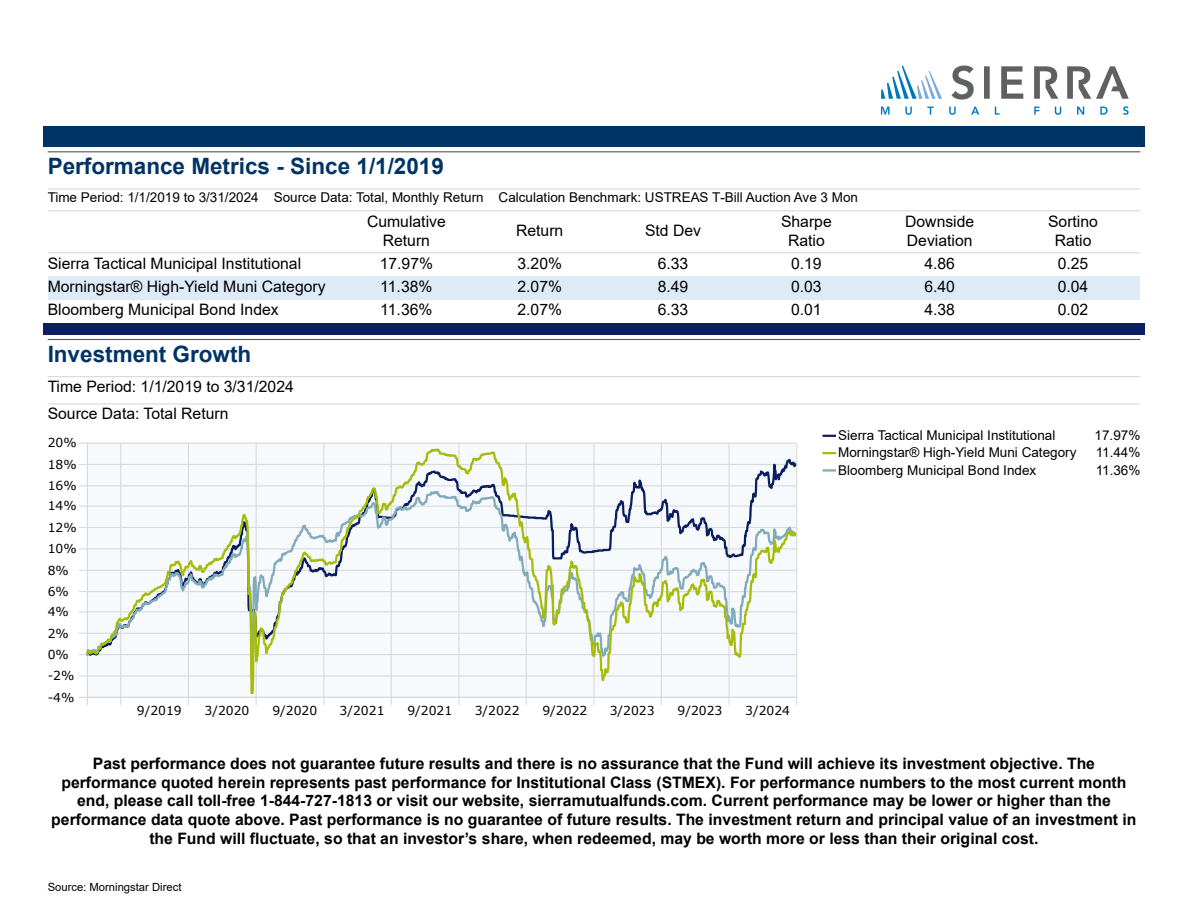
<style>
.page{position:relative;width:1188px;height:918px;background:#fff}
.page>*{position:absolute;margin:0;border:0;box-sizing:border-box;transform-origin:0 0}
.t1{font:700 22.5px "Arial";color:#036}
.t2{font:700 15.75px/18.9px "Arial";color:#000;text-align:center}
.t3{font:15.75px/18.9px "Arial";color:#000;text-align:center}
.t4{font:13.5px "Arial";color:#000}
.t5{font:12.3px "Verdana";color:#000}
.t6{font:11.25px "Arial";color:#000}
</style>
<div class="page">
<svg style="left:880px;top:65px;width:249px;height:50px"></svg>
<div style="left:43px;top:126px;width:1102px;height:21px;background:#036"></div>
<hr style="left:48px;top:151px;width:1092px;height:1px;background:#54585a">
<hr style="left:48px;top:188px;width:1092px;height:2px;background:#d9d9d9">
<hr style="left:48px;top:210px;width:1092px;height:1px;background:#d9d9d9">
<div style="left:48px;top:276px;width:1092px;height:23px;background:#deebf6"></div>
<hr style="left:48px;top:252px;width:1092px;height:1px;background:#d9d9d9">
<hr style="left:48px;top:339px;width:1092px;height:1px;background:#54585a">
<hr style="left:48px;top:376px;width:1092px;height:1px;background:#d9d9d9">
<hr style="left:48px;top:403px;width:1092px;height:2px;background:#d9d9d9">
<svg style="left:458px;top:698px;width:2px;height:7px"></svg>
<svg style="left:593px;top:698px;width:2px;height:7px"></svg>
<svg style="left:728px;top:698px;width:2px;height:7px"></svg>
<hr style="left:796px;top:443px;width:1px;height:254px;background:#d9d9d9">
<hr style="left:87px;top:697px;width:709px;height:1px;background:#d9d9d9">
<svg style="left:79px;top:697px;width:9px;height:8px"></svg>
<svg style="left:79px;top:675px;width:6px;height:2px"></svg>
<svg style="left:85px;top:442px;width:711px;height:5px"></svg>
<svg style="left:85px;top:447px;width:711px;height:250px"></svg>
<svg style="left:822px;top:435px;width:14px;height:2px"></svg>
<svg style="left:822px;top:452px;width:14px;height:2px"></svg>
<hr style="left:822px;top:469px;width:14px;height:3px;background:#81abba">
<div style="left:43px;top:323px;width:1102px;height:12px;background:#0a1e60"></div>
<h1 class="t1" style="left:48px;top:154px;width:398px">Performance Metrics - Since 1/1/2019</h1>
<p class="t4" style="left:48px;top:190px;width:812px">Time Period: 1/1/2019 to 3/31/2024 Source Data: Total, Monthly Return Calculation Benchmark: USTREAS T-Bill Auction Ave 3 Mon</p>
<p class="t3" style="left:367px;top:212px;width:80px">Cumulative<br>Return</p>
<p class="t3" style="left:516px;top:222px;width:49px">Return</p>
<p class="t3" style="left:645px;top:222px;width:58px">Std Dev</p>
<p class="t3" style="left:781px;top:212px;width:52px">Sharpe<br>Ratio</p>
<p class="t3" style="left:905px;top:212px;width:71px;text-align:left">Downside<br>Deviation</p>
<p class="t3" style="left:1048px;top:212px;width:51px">Sortino<br>Ratio</p>
<p class="t3" style="left:48px;top:252px;width:279px;line-height:22.8px;text-align:left">Sierra Tactical Municipal Institutional<br>Morningstar® High-Yield Muni Category<br>Bloomberg Municipal Bond Index</p>
<p class="t3" style="left:380px;top:254px;width:55px">17.97%</p>
<p class="t3" style="left:517px;top:254px;width:46px">3.20%</p>
<p class="t3" style="left:658px;top:254px;width:32px">6.33</p>
<p class="t3" style="left:791px;top:254px;width:32px">0.19</p>
<p class="t3" style="left:924px;top:254px;width:32px">4.86</p>
<p class="t3" style="left:1058px;top:254px;width:32px">0.25</p>
<p class="t3" style="left:380px;top:277px;width:54px">11.38%</p>
<p class="t3" style="left:517px;top:277px;width:46px">2.07%</p>
<p class="t3" style="left:658px;top:277px;width:32px">8.49</p>
<p class="t3" style="left:791px;top:277px;width:32px">0.03</p>
<p class="t3" style="left:924px;top:277px;width:32px">6.40</p>
<p class="t3" style="left:1058px;top:277px;width:32px">0.04</p>
<p class="t3" style="left:380px;top:300px;width:54px">11.36%</p>
<p class="t3" style="left:517px;top:300px;width:46px">2.07%</p>
<p class="t3" style="left:658px;top:300px;width:32px">6.33</p>
<p class="t3" style="left:791px;top:300px;width:32px">0.01</p>
<p class="t3" style="left:924px;top:300px;width:32px">4.38</p>
<p class="t3" style="left:1058px;top:300px;width:32px">0.02</p>
<h1 class="t1" style="left:48px;top:342px;width:205px">Investment Growth</h1>
<p class="t3" style="left:48px;top:373px;width:248px;line-height:27.3px;text-align:left">Time Period: 1/1/2019 to 3/31/2024<br>Source Data: Total Return</p>
<p class="t5" style="left:48px;top:435px;width:31px">20%</p>
<p class="t5" style="left:48px;top:456px;width:31px">18%</p>
<p class="t5" style="left:48px;top:478px;width:31px">16%</p>
<p class="t5" style="left:48px;top:498px;width:31px">14%</p>
<p class="t5" style="left:48px;top:519px;width:31px">12%</p>
<p class="t5" style="left:48px;top:541px;width:31px">10%</p>
<p class="t5" style="left:48px;top:562px;width:23px">8%</p>
<p class="t5" style="left:48px;top:584px;width:23px">6%</p>
<p class="t5" style="left:48px;top:604px;width:23px">4%</p>
<p class="t5" style="left:48px;top:625px;width:23px">2%</p>
<p class="t5" style="left:48px;top:647px;width:23px">0%</p>
<p class="t5" style="left:48px;top:668px;width:28px">-2%</p>
<p class="t5" style="left:48px;top:689px;width:28px">-4%</p>
<p class="t5" style="left:137px;top:703px;width:46px">9/2019</p>
<p class="t5" style="left:205px;top:703px;width:46px">3/2020</p>
<p class="t5" style="left:272px;top:703px;width:46px">9/2020</p>
<p class="t5" style="left:340px;top:703px;width:46px">3/2021</p>
<p class="t5" style="left:407px;top:703px;width:46px">9/2021</p>
<p class="t5" style="left:475px;top:703px;width:46px">3/2022</p>
<p class="t5" style="left:542px;top:703px;width:46px">9/2022</p>
<p class="t5" style="left:610px;top:703px;width:46px">3/2023</p>
<p class="t5" style="left:678px;top:703px;width:46px">9/2023</p>
<p class="t5" style="left:745px;top:703px;width:46px">3/2024</p>
<p class="t4" style="left:838px;top:428px;width:219px">Sierra Tactical Municipal Institutional</p>
<p class="t4" style="left:1095px;top:428px;width:47px">17.97%</p>
<p class="t4" style="left:838px;top:445px;width:240px">Morningstar® High-Yield Muni Category</p>
<p class="t4" style="left:1096px;top:445px;width:46px">11.44%</p>
<p class="t4" style="left:838px;top:463px;width:200px">Bloomberg Municipal Bond Index</p>
<p class="t4" style="left:1096px;top:463px;width:46px">11.36%</p>
<p class="t2" style="left:51px;top:754px;width:1087px">Past performance does not guarantee future results and there is no assurance that the Fund will achieve its investment objective. The performance quoted herein represents past performance for Institutional Class (STMEX). For performance numbers to the most current month end, please call toll-free 1-844-727-1813 or visit our website, sierramutualfunds.com. Current performance may be lower or higher than the performance data quote above. Past performance is no guarantee of future results. The investment return and principal value of an investment in the Fund will fluctuate, so that an investor’s share, when redeemed, may be worth more or less than their original cost.</p>
<p class="t6" style="left:48px;top:880px;width:135px">Source: Morningstar Direct</p>
</div>
